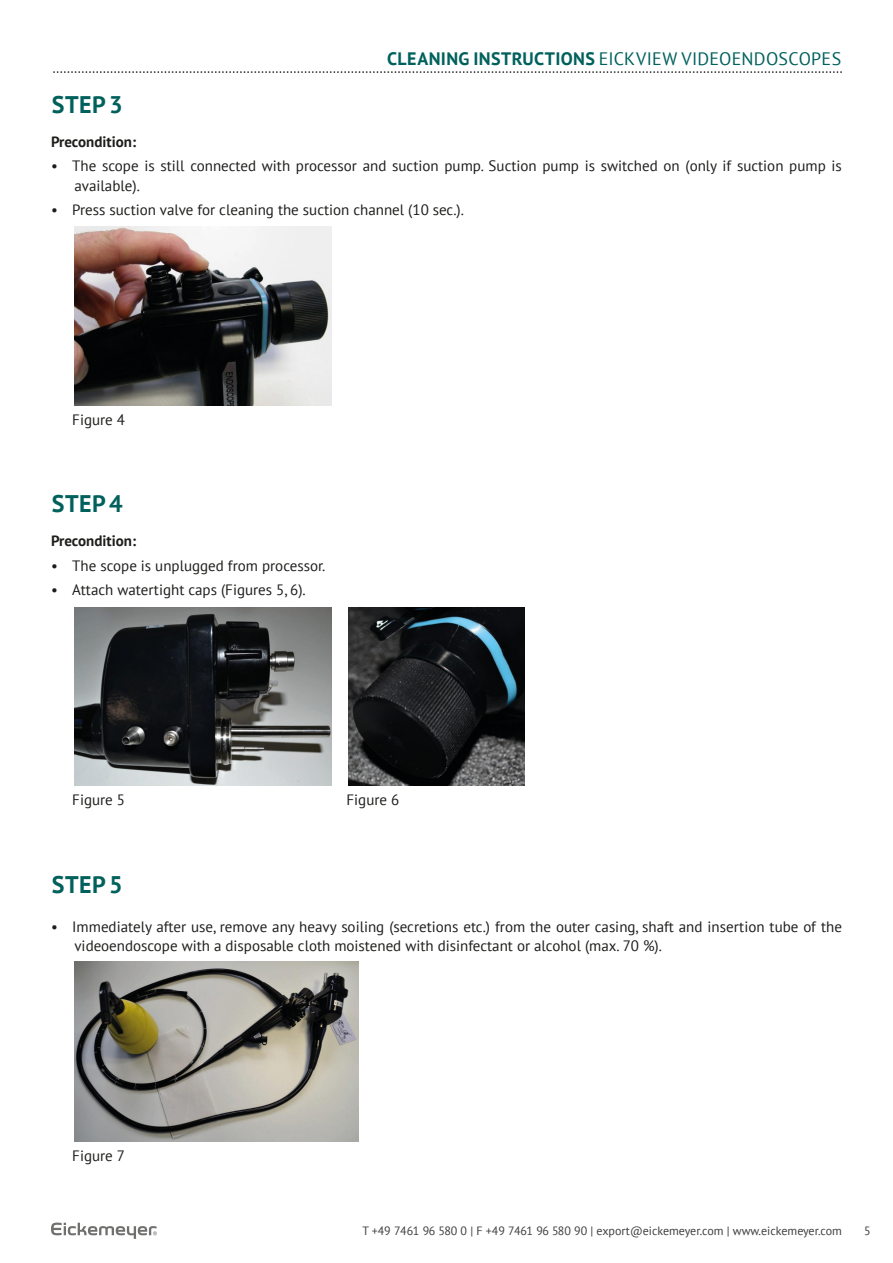
<style>
.page{position:relative;width:893px;height:1263px;background:#fff}
.page>*{position:absolute;margin:0;border:0;box-sizing:border-box;transform-origin:0 0}
.t1{font:700 24px "PT Sans";letter-spacing:.02em;color:#00615c}
.t2{font:18px "PT Sans";letter-spacing:.015em;color:#00615c}
.t3{font:15px/19.5px "PT Sans";color:#1d1d1b}
.t4{font:700 15px "PT Sans";color:#1d1d1b}
.t5{font:12px "PT Sans";color:#3d3d3c}
.s1{font-weight:700}
</style>
<div class="page">
<svg style="left:51px;top:1222px;width:106px;height:17px"></svg>
<svg style="left:53px;top:71px;width:789px;height:2px"></svg>
<img style="left:74px;top:227px;width:257px;height:178px">
<img style="left:74px;top:607px;width:257px;height:178px">
<img style="left:349px;top:607px;width:175px;height:178px">
<img style="left:74px;top:962px;width:285px;height:179px">
<p class="t2" style="left:387px;top:47px;width:455px"><span class="s1">CLEANING INSTRUCTIONS</span> EICKVIEW VIDEOENDOSCOPES</p>
<h1 class="t1" style="left:52px;top:88px;width:72px">STEP 3</h1>
<p class="t4" style="left:51px;top:131px;width:87px">Precondition:</p>
<p class="t3" style="left:74px;top:156px;width:769px;text-indent:-23px">• The scope is still connected with processor and suction pump. Suction pump is switched on (only if suction pump is available).</p>
<p class="t3" style="left:51px;top:200px;width:414px">• Press suction valve for cleaning the suction channel (10 sec.).</p>
<p class="t3" style="left:72px;top:409px;width:54px">Figure 4</p>
<h1 class="t1" style="left:52px;top:488px;width:72px">STEP 4</h1>
<p class="t4" style="left:51px;top:531px;width:87px">Precondition:</p>
<p class="t3" style="left:51px;top:555px;width:276px">• The scope is unplugged from processor.</p>
<p class="t3" style="left:51px;top:580px;width:256px">• Attach watertight caps (Figures 5, 6).</p>
<p class="t3" style="left:72px;top:789px;width:54px">Figure 5</p>
<p class="t3" style="left:347px;top:789px;width:54px">Figure 6</p>
<h1 class="t1" style="left:52px;top:868px;width:72px">STEP 5</h1>
<p class="t3" style="left:74px;top:916px;width:769px;text-indent:-23px">• Immediately after use, remove any heavy soiling (secretions etc.) from the outer casing, shaft and insertion tube of the videoendoscope with a disposable cloth moistened with disinfectant or alcohol (max. 70 %).</p>
<p class="t3" style="left:72px;top:1145px;width:54px">Figure 7</p>
<p class="t5" style="left:362px;top:1223px;width:481px">T +49 7461 96 580 0 | F +49 7461 96 580 90 | export@eickemeyer.com | www.eickemeyer.com</p>
<p class="t5" style="left:864px;top:1223px;width:8px">5</p>
</div>
